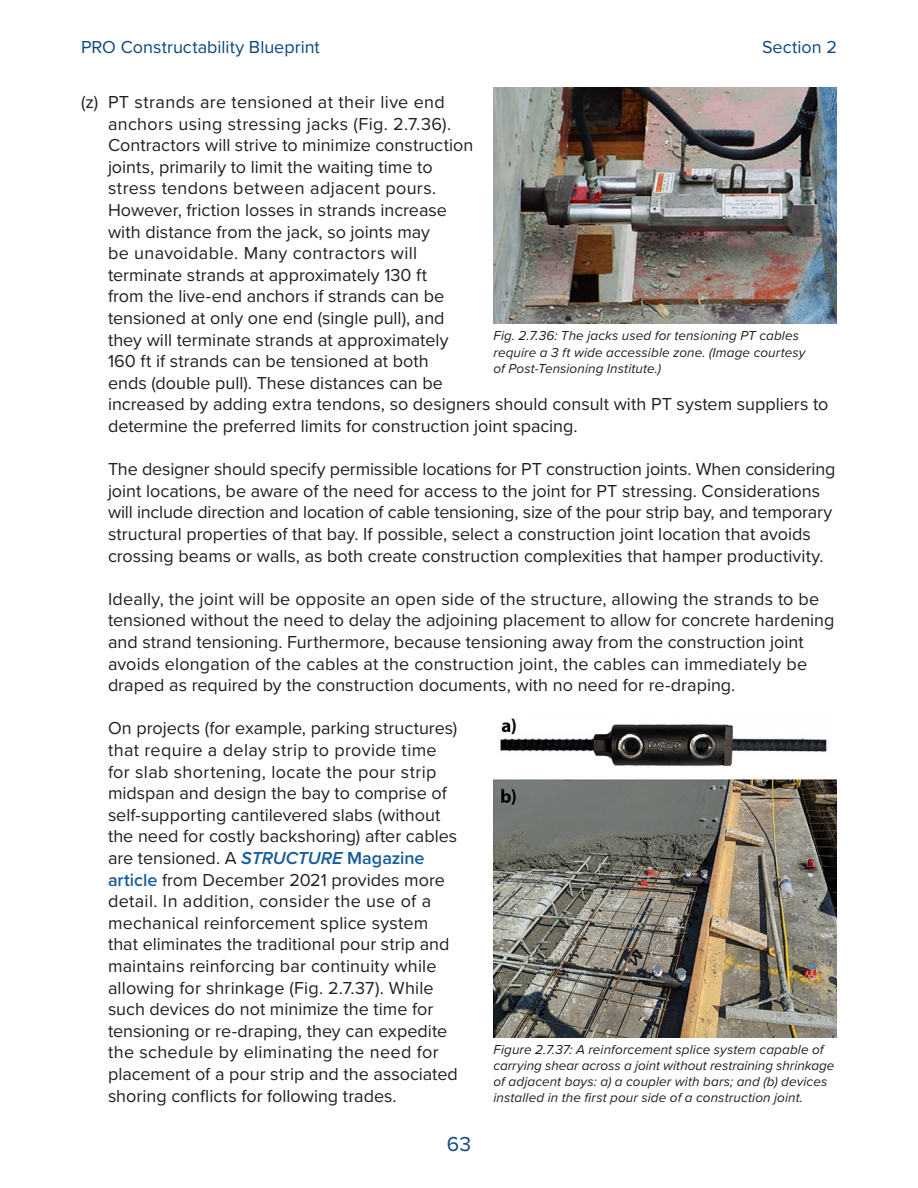
<style>
.page{position:relative;width:918px;height:1188px;background:#fff}
.page>*{position:absolute;margin:0;border:0;box-sizing:border-box;transform-origin:0 0}
.t1{font:21px "Proxima Nova";color:#0d4680}
.Lettered_list_para_after{font:18px/21.6px "Proxima Nova";color:#231f20}
.t2{font:18px "Proxima Nova";color:#0d4680}
.t3{font:italic 13.5px/16.2px "Proxima Nova";letter-spacing:.005em;color:#231f20}
.s1{font-weight:600;font-style:italic;color:#175d9e}
.s2{font-weight:600;color:#175d9e}
</style>
<div class="page">
<img style="left:494px;top:88px;width:343px;height:236px">
<img style="left:494px;top:718px;width:343px;height:319px">
<p class="t2" style="left:81px;top:34px;width:240px">PRO Constructability Blueprint</p>
<p class="t2" style="left:762px;top:34px;width:76px">Section 2</p>
<p class="Lettered_list_para_after" style="left:108px;top:90px;width:722px;text-indent:-27px">(z) PT strands are tensioned at their live end<br>anchors using stressing jacks (Fig. 2.7.36).<br>Contractors will strive to minimize construction<br>joints, primarily to limit the waiting time to<br>stress tendons between adjacent pours.<br>However, friction losses in strands increase<br>with distance from the jack, so joints may<br>be unavoidable. Many contractors will<br>terminate strands at approximately 130 ft<br>from the live-end anchors if strands can be<br>tensioned at only one end (single pull), and<br>they will terminate strands at approximately<br>160 ft if strands can be tensioned at both<br>ends (double pull). These distances can be<br>increased by adding extra tendons, so designers should consult with PT system suppliers to determine the preferred limits for construction joint spacing.</p>
<p class="Lettered_list_para_after" style="left:108px;top:458px;width:729px">The designer should specify permissible locations for PT construction joints. When considering joint locations, be aware of the need for access to the joint for PT stressing. Considerations will include direction and location of cable tensioning, size of the pour strip bay, and temporary structural properties of that bay. If possible, select a construction joint location that avoids crossing beams or walls, as both create construction complexities that hamper productivity.</p>
<p class="Lettered_list_para_after" style="left:108px;top:587px;width:728px">Ideally, the joint will be opposite an open side of the structure, allowing the strands to be tensioned without the need to delay the adjoining placement to allow for concrete hardening and strand tensioning. Furthermore, because tensioning away from the construction joint avoids elongation of the cables at the construction joint, the cables can immediately be draped as required by the construction documents, with no need for re-draping.</p>
<p class="Lettered_list_para_after" style="left:108px;top:717px;width:351px">On projects (for example, parking structures) that require a delay strip to provide time for slab shortening, locate the pour strip midspan and design the bay to comprise of self-supporting cantilevered slabs (without the need for costly backshoring) after cables are tensioned. A <span class="s1">STRUCTURE</span> <span class="s2">Magazine article</span> from December 2021 provides more detail. In addition, consider the use of a mechanical reinforcement splice system that eliminates the traditional pour strip and maintains reinforcing bar continuity while allowing for shrinkage (Fig. 2.7.37). While such devices do not minimize the time for tensioning or re-draping, they can expedite the schedule by eliminating the need for placement of a pour strip and the associated shoring conflicts for following trades.</p>
<p class="t3" style="left:494px;top:327px;width:313px">Fig. 2.7.36: The jacks used for tensioning PT cables require a 3 ft wide accessible zone. (Image courtesy of Post-Tensioning Institute.)</p>
<p class="t3" style="left:494px;top:1041px;width:343px">Figure 2.7.37: A reinforcement splice system capable of carrying shear across a joint without restraining shrinkage of adjacent bays: a) a coupler with bars; and (b) devices installed in the first pour side of a construction joint.</p>
<p class="t1" style="left:447px;top:1128px;width:26px">63</p>
</div>
